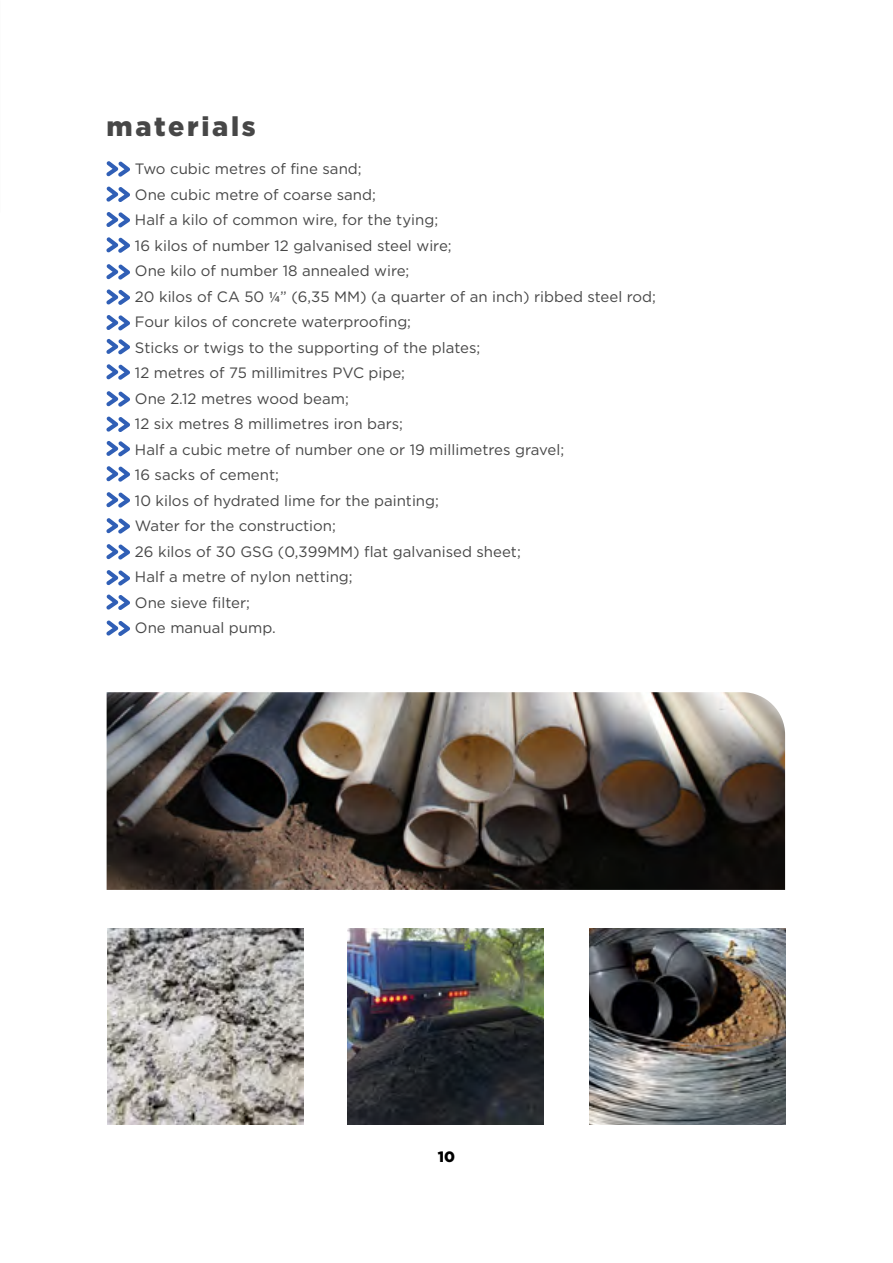
<style>
.page{position:relative;width:893px;height:1263px;background:#fff}
.page>*{position:absolute;margin:0;border:0;box-sizing:border-box;transform-origin:0 0}
.t1{font:900 27px "Gotham";letter-spacing:.1em;color:#474747}
.t2{font:15px/25.5px "Gotham";color:#474747}
.t3{font:900 15px "Gotham";color:#000}
.s1{font-family:"Myriad Pro"}
</style>
<div class="page">
<svg style="left:106px;top:161px;width:24px;height:16px"></svg>
<svg style="left:106px;top:187px;width:24px;height:15px"></svg>
<svg style="left:106px;top:212px;width:24px;height:16px"></svg>
<svg style="left:106px;top:237px;width:24px;height:16px"></svg>
<svg style="left:106px;top:264px;width:24px;height:16px"></svg>
<svg style="left:106px;top:289px;width:24px;height:16px"></svg>
<svg style="left:106px;top:315px;width:24px;height:16px"></svg>
<svg style="left:106px;top:339px;width:24px;height:16px"></svg>
<svg style="left:106px;top:364px;width:24px;height:16px"></svg>
<svg style="left:106px;top:416px;width:24px;height:16px"></svg>
<svg style="left:106px;top:391px;width:24px;height:16px"></svg>
<svg style="left:106px;top:441px;width:24px;height:16px"></svg>
<svg style="left:106px;top:466px;width:24px;height:16px"></svg>
<svg style="left:106px;top:492px;width:24px;height:16px"></svg>
<svg style="left:106px;top:518px;width:24px;height:16px"></svg>
<svg style="left:106px;top:544px;width:24px;height:16px"></svg>
<svg style="left:106px;top:570px;width:24px;height:16px"></svg>
<svg style="left:106px;top:594px;width:24px;height:16px"></svg>
<svg style="left:106px;top:620px;width:24px;height:16px"></svg>
<img style="left:107px;top:692px;width:678px;height:198px">
<img style="left:589px;top:929px;width:196px;height:195px">
<img style="left:107px;top:929px;width:196px;height:195px">
<img style="left:348px;top:929px;width:195px;height:195px">
<h1 class="t1" style="left:106px;top:111px;width:151px">materials</h1>
<p class="t2" style="left:135px;top:156px;width:523px">Two cubic metres of fine sand;<br>One cubic metre of coarse sand;<br>Half a kilo of common wire, for the tying;<br>16 kilos of number 12 galvanised steel wire;<br>One kilo of number 18 annealed wire;<br>20 kilos of CA 50 <span class="s1">¼</span>” (6,35 MM) (a quarter of an inch) ribbed steel rod; Four kilos of concrete waterproofing;<br>Sticks or twigs to the supporting of the plates;<br>12 metres of 75 millimitres PVC pipe;<br>One 2.12 metres wood beam;<br>12 six metres 8 millimetres iron bars;<br>Half a cubic metre of number one or 19 millimetres gravel;<br>16 sacks of cement;<br>10 kilos of hydrated lime for the painting;<br>Water for the construction;<br>26 kilos of 30 GSG (0,399MM) flat galvanised sheet;<br>Half a metre of nylon netting;<br>One sieve filter;<br>One manual pump.</p>
<p class="t3" style="left:438px;top:1148px;width:19px">10</p>
</div>
